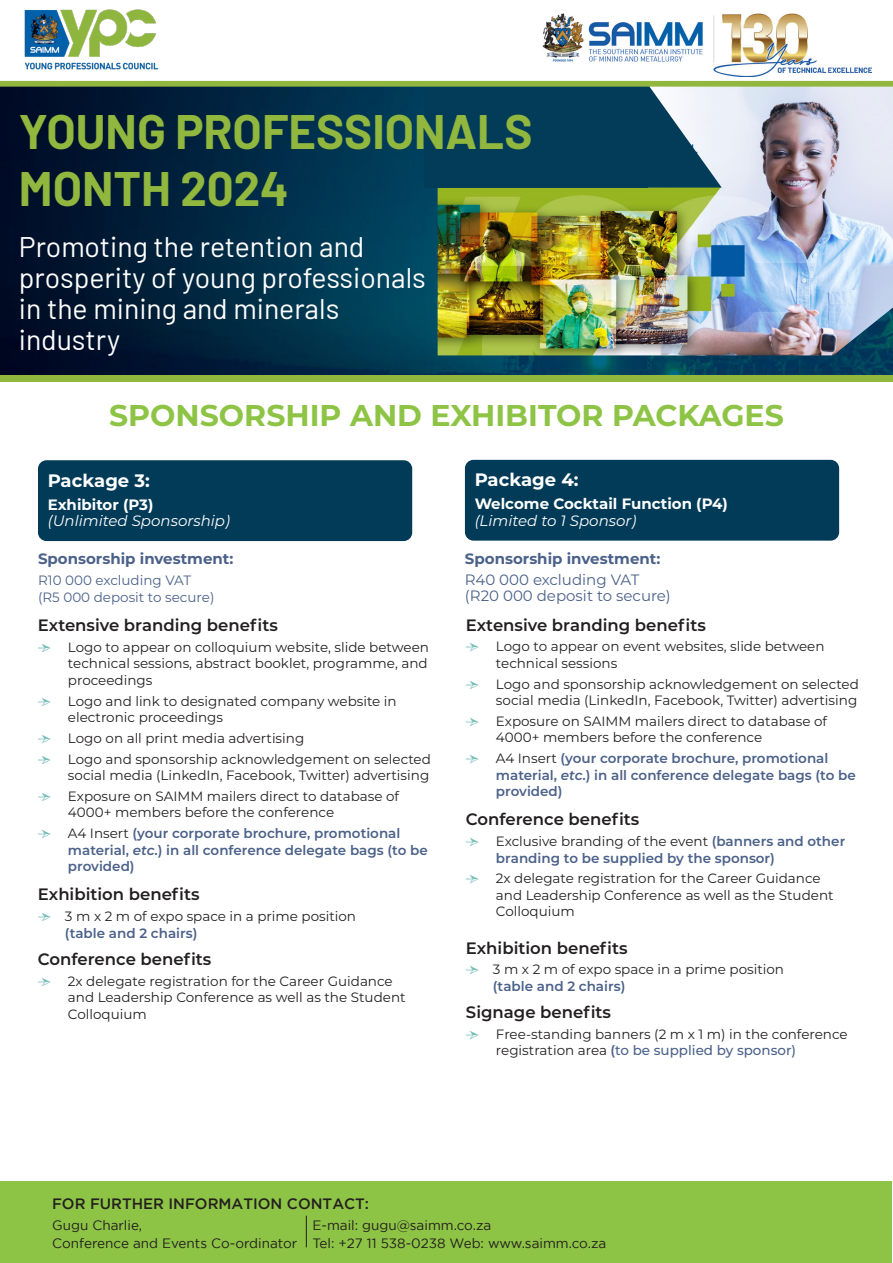
<style>
.page{position:relative;width:893px;height:1263px;background:#fff}
.page>*{position:absolute;margin:0;border:0;box-sizing:border-box;transform-origin:0 0}
.t1{font:700 47.25px "Barlow";color:#91b73e}
.t2{font:700 30px "Montserrat";color:#8ec445}
.t3{font:28.35px/30.8px "Barlow";color:#fff}
.t4{font:700 18px "Montserrat";color:#fff}
.t5{font:600 16.5px "Montserrat";color:#231f20}
.t6{font:700 15px/16.5px "Montserrat";color:#fff}
.t7{font:700 15px "Montserrat";color:#4b6189}
.t8{font:15px "Montserrat";color:#4b6189}
.t9{font:italic 15px/16.5px "Montserrat";color:#fff}
.t10{font:500 15px "Gotham";color:#231f20}
.t11{font:13.5px/16.5px "Montserrat";color:#231f20}
.t12{font:600 13.5px/16.5px "Montserrat";color:#4b6189}
.t13{font:13.5px/18px "Gotham";color:#231f20}
.t14{font:13.5px "Montserrat";color:#4b6189}
.s1{font-weight:700;font-style:normal}
.s2{font-family:"Minion Pro";font-size:15px;color:#78bebb}
.s3{font-family:"Minion Pro";font-weight:400;font-size:15px;color:#78bebb}
.s4{font-weight:400;color:#231f20}
.s5{font-style:italic}
.s6{font-weight:600;color:#4b6189}
.s7{font-weight:400;font-style:italic}
.s8{font-weight:500;color:#4b6189}
</style>
<div class="page">
<div style="left:465px;top:460px;width:374px;height:81px;background:#023b57;border-radius:9px"></div>
<div style="left:38px;top:460px;width:374px;height:81px;background:#023b57;border-radius:9px"></div>
<div style="left:1px;top:1181px;width:891px;height:82px;background:#8ec445"></div>
<hr style="left:306px;top:1215px;width:1px;height:32px;background:#231f20">
<img style="left:24px;top:9px;width:134px;height:61px">
<div style="left:0;top:337px;width:893px;height:45px;background:#91b73e"></div>
<img style="left:0;top:87px;width:893px;height:287px">
<img style="left:438px;top:87px;width:455px;height:268px">
<img style="left:542px;top:13px;width:329px;height:64px">
<div style="left:424px;top:86px;width:224px;height:102px;background:#023c59"></div>
<svg style="left:642px;top:80px;width:81px;height:111px"></svg>
<div style="left:0;top:81px;width:893px;height:6px;background:#91b73e"></div>
<p class="t1" style="left:19px;top:97px;width:515px">YOUNG PROFESSIONALS</p>
<p class="t1" style="left:19px;top:154px;width:271px">MONTH 2024</p>
<p class="t3" style="left:19px;top:229px;width:408px">Promoting the retention and prosperity of young professionals in the mining and minerals industry</p>
<p class="t2" style="left:109px;top:394px;width:676px">SPONSORSHIP AND EXHIBITOR PACKAGES</p>
<p class="t4" style="left:48px;top:467px;width:104px">Package 3:</p>
<p class="t9" style="left:48px;top:496px;width:184px"><span class="s1">Exhibitor (P3) </span>(Unlimited Sponsorship)</p>
<p class="t7" style="left:38px;top:548px;width:197px">Sponsorship investment:</p>
<p class="t14" style="left:38px;top:571px;width:155px">R10 000 excluding VAT</p>
<p class="t14" style="left:38px;top:587px;width:178px">(R5 000 deposit to secure)</p>
<p class="t5" style="left:38px;top:614px;width:241px">Extensive branding benefits</p>
<p class="t11" style="left:68px;top:638px;width:363px;text-align:justify;text-indent:-30px"><span class="s2">→</span> Logo to appear on colloquium website, slide between technical sessions, abstract booklet, programme, and proceedings</p>
<p class="t11" style="left:68px;top:692px;width:330px;text-indent:-30px"><span class="s2">→</span> Logo and link to designated company website in electronic proceedings</p>
<p class="t11" style="left:38px;top:729px;width:268px"><span class="s2">→</span> Logo on all print media advertising</p>
<p class="t11" style="left:38px;top:750px;width:394px;text-align:right"><span class="s2">→</span> Logo and sponsorship acknowledgement on selected social media (LinkedIn, Facebook, Twitter) advertising</p>
<p class="t11" style="left:68px;top:787px;width:333px;text-indent:-30px"><span class="s2">→</span> Exposure on SAIMM mailers direct to database of<br>4000+ members before the conference</p>
<p class="t12" style="left:68px;top:824px;width:361px;text-indent:-30px"><span class="s3">→</span> <span class="s4">A4 Insert</span> (your corporate brochure, promotional material, <span class="s5">etc</span>.) in all conference delegate bags (to be provided)</p>
<p class="t5" style="left:38px;top:883px;width:163px">Exhibition benefits</p>
<p class="t11" style="left:65px;top:908px;width:293px;text-indent:-27px"><span class="s2">→</span> 3 m x 2 m of expo space in a prime position <span class="s6">(table and 2 chairs)</span></p>
<p class="t5" style="left:38px;top:947px;width:175px">Conference benefits</p>
<p class="t11" style="left:68px;top:972px;width:339px;text-indent:-30px"><span class="s2">→</span> 2x delegate registration for the Career Guidance and Leadership Conference as well as the Student<br>Colloquium</p>
<p class="t4" style="left:475px;top:467px;width:105px">Package 4:</p>
<p class="t6" style="left:475px;top:495px;width:255px">Welcome Cocktail Function (P4) <span class="s7">(Limited to 1 Sponsor)</span></p>
<p class="t7" style="left:465px;top:548px;width:197px">Sponsorship investment:</p>
<p class="t8" style="left:465px;top:569px;width:176px">R40 000 excluding VAT</p>
<p class="t8" style="left:465px;top:585px;width:207px">(R20 000 deposit to secure)</p>
<p class="t5" style="left:466px;top:613px;width:241px">Extensive branding benefits</p>
<p class="t11" style="left:496px;top:638px;width:330px;text-indent:-30px"><span class="s2">→</span> Logo to appear on event websites, slide between technical sessions</p>
<p class="t11" style="left:466px;top:675px;width:394px;text-align:right"><span class="s2">→</span> Logo and sponsorship acknowledgement on selected social media (LinkedIn, Facebook, Twitter) advertising</p>
<p class="t11" style="left:496px;top:712px;width:333px;text-indent:-30px"><span class="s2">→</span> Exposure on SAIMM mailers direct to database of<br>4000+ members before the conference</p>
<p class="t12" style="left:496px;top:749px;width:361px;text-indent:-30px"><span class="s3">→</span> <span class="s4">A4 Insert</span> (your corporate brochure, promotional material, <span class="s5">etc</span>.) in all conference delegate bags (to be provided)</p>
<p class="t5" style="left:466px;top:808px;width:175px">Conference benefits</p>
<p class="t12" style="left:496px;top:832px;width:351px;text-indent:-30px"><span class="s3">→</span> <span class="s4">Exclusive branding of the event</span> (banners and other branding to be supplied by the sponsor)</p>
<p class="t11" style="left:496px;top:870px;width:339px;text-indent:-30px"><span class="s2">→</span> 2x delegate registration for the Career Guidance and Leadership Conference as well as the Student<br>Colloquium</p>
<p class="t5" style="left:466px;top:936px;width:163px">Exhibition benefits</p>
<p class="t11" style="left:493px;top:961px;width:293px;text-indent:-27px"><span class="s2">→</span> 3 m x 2 m of expo space in a prime position <span class="s6">(table and 2 chairs)</span></p>
<p class="t5" style="left:466px;top:1000px;width:147px">Signage benefits</p>
<p class="t11" style="left:496px;top:1025px;width:353px;text-indent:-30px"><span class="s2">→</span> Free-standing banners (2 m x 1 m) in the conference registration area <span class="s6">(</span><span class="s8">to be supplied by sponsor)</span></p>
<p class="t10" style="left:52px;top:1194px;width:318px">FOR FURTHER INFORMATION CONTACT:</p>
<p class="t13" style="left:52px;top:1216px;width:247px">Gugu Charlie,<br>Conference and Events Co-ordinator</p>
<p class="t13" style="left:312px;top:1216px;width:180px">E-mail: gugu@saimm.co.za</p>
<p class="t13" style="left:312px;top:1234px;width:295px">Tel: +27 11 538-0238 Web: www.saimm.co.za</p>
</div>
